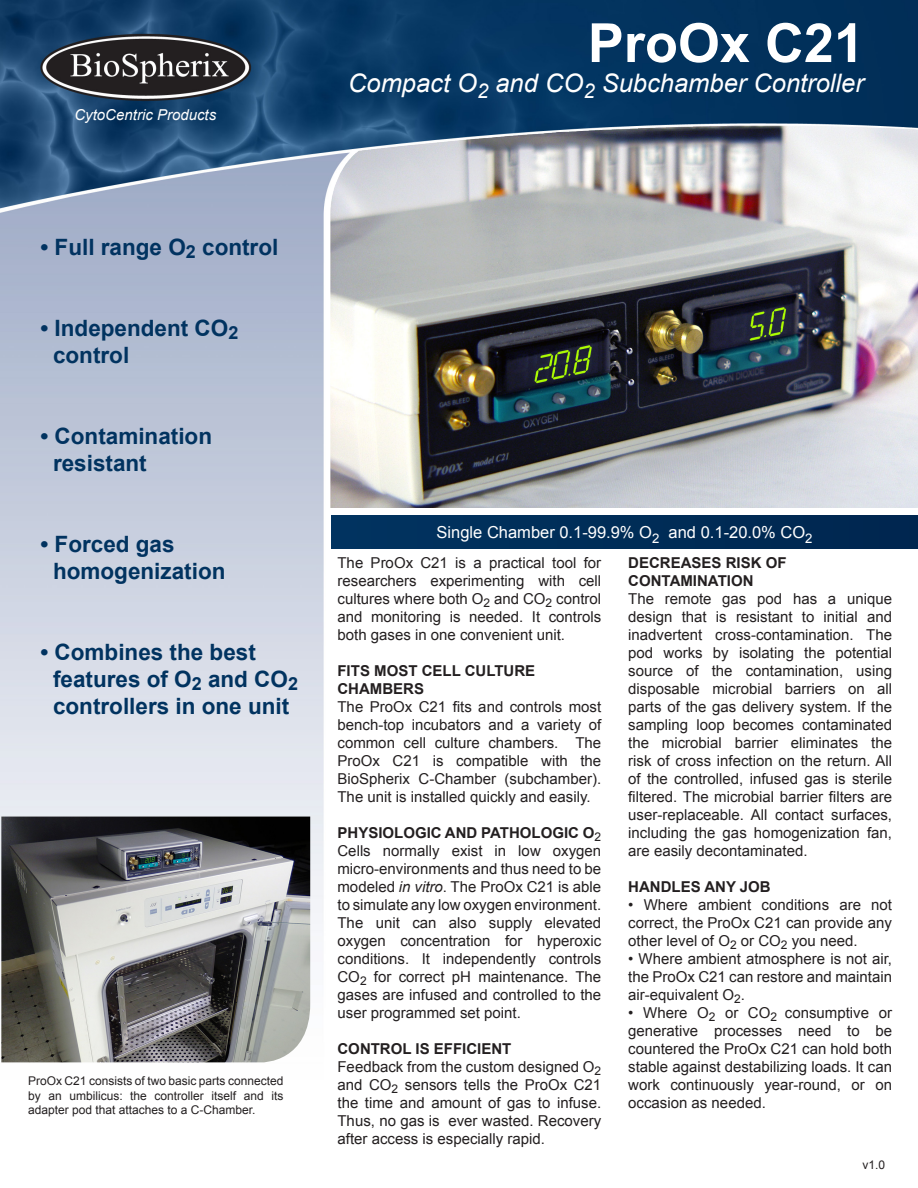
<style>
.page{position:relative;width:918px;height:1188px;background:#fff}
.page>*{position:absolute;margin:0;border:0;box-sizing:border-box;transform-origin:0 0}
.Headline{font:700 54px "Arial";color:#fff}
.Subtitle{font:italic 25.5px "Arial";color:#fff}
.Bullets{font:700 22.5px "Arial";color:#013360}
.Mini_Headings{font:16.5px "Arial";color:#fff}
.t1{font:15px/18px "Arial";color:#231f20;text-align:justify}
.t2{font:700 15px/18px "Arial";color:#231f20}
.t3{font:italic 15px "Arial";color:#fff}
.Captions{font:12px/14.4px "Arial";color:#231f20;text-align:justify}
.s1{font-style:italic}
</style>
<div class="page">
<img style="left:0;top:0;width:918px;height:1063px">
<div style="left:331px;top:516px;width:587px;height:32px;background:#002d57"></div>
<img style="left:1px;top:817px;width:309px;height:245px">
<img style="left:321px;top:124px;width:596px;height:384px">
<p class="t3" style="left:74px;top:105px;width:143px">CytoCentric Products</p>
<p class="Headline" style="left:588px;top:7px;width:278px">ProOx C21</p>
<p class="Subtitle" style="left:348px;top:67px;width:517px">Compact O<sub>2</sub> and CO<sub>2</sub> Subchamber Controller</p>
<p class="Bullets" style="left:40px;top:232px;width:239px">• Full range O<sub>2</sub> control</p>
<p class="Bullets" style="left:40px;top:313px;width:199px">• Independent CO<sub>2</sub></p>
<p class="Bullets" style="left:53px;top:340px;width:78px">control</p>
<p class="Bullets" style="left:40px;top:421px;width:173px">• Contamination</p>
<p class="Bullets" style="left:53px;top:448px;width:95px">resistant</p>
<p class="Bullets" style="left:40px;top:529px;width:136px">• Forced gas</p>
<p class="Bullets" style="left:53px;top:556px;width:174px">homogenization</p>
<p class="Bullets" style="left:40px;top:637px;width:217px">• Combines the best</p>
<p class="Bullets" style="left:53px;top:664px;width:247px">features of O<sub>2</sub> and CO<sub>2</sub></p>
<p class="Bullets" style="left:53px;top:691px;width:238px">controllers in one unit</p>
<p class="Captions" style="left:28px;top:1074px;width:257px">ProOx C21 consists of two basic parts connected by an umbilicus: the controller itself and its adapter pod that attaches to a C-Chamber.</p>
<p class="Mini_Headings" style="left:437px;top:522px;width:378px">Single Chamber 0.1-99.9% O<sub>2</sub> and 0.1-20.0% CO<sub>2</sub></p>
<p class="t1" style="left:338px;top:554px;width:265px">The ProOx C21 is a practical tool for researchers experimenting with cell cultures where both O<sub>2</sub> and CO<sub>2</sub> control and monitoring is needed. It controls both gases in one convenient unit.</p>
<p class="t2" style="left:338px;top:662px;width:199px">FITS MOST CELL CULTURE<br>CHAMBERS</p>
<p class="t1" style="left:338px;top:698px;width:265px">The ProOx C21 fits and controls most bench-top incubators and a variety of common cell culture chambers. The ProOx C21 is compatible with the BioSpherix C-Chamber (subchamber).<br>The unit is installed quickly and easily.</p>
<p class="t2" style="left:338px;top:824px;width:265px">PHYSIOLOGIC AND PATHOLOGIC O<sub>2</sub></p>
<p class="t1" style="left:338px;top:842px;width:265px">Cells normally exist in low oxygen micro-environments and thus need to be modeled <span class="s1">in vitro</span>. The ProOx C21 is able to simulate any low oxygen environment.<br>The unit can also supply elevated oxygen concentration for hyperoxic conditions. It independently controls CO<sub>2</sub> for correct pH maintenance. The gases are infused and controlled to the user programmed set point.</p>
<p class="t2" style="left:338px;top:1040px;width:175px">CONTROL IS EFFICIENT</p>
<p class="t1" style="left:338px;top:1058px;width:265px">Feedback from the custom designed O<sub>2 </sub>and CO<sub>2</sub> sensors tells the ProOx C21 the time and amount of gas to infuse.<br>Thus, no gas is ever wasted. Recovery after access is especially rapid.</p>
<p class="t2" style="left:628px;top:554px;width:160px">DECREASES RISK OF<br>CONTAMINATION</p>
<p class="t1" style="left:628px;top:590px;width:265px">The remote gas pod has a unique design that is resistant to initial and inadvertent cross-contamination. The pod works by isolating the potential source of the contamination, using disposable microbial barriers on all parts of the gas delivery system. If the sampling loop becomes contaminated the microbial barrier eliminates the risk of cross infection on the return. All of the controlled, infused gas is sterile filtered. The microbial barrier filters are user-replaceable. All contact surfaces, including the gas homogenization fan, are easily decontaminated.</p>
<p class="t2" style="left:628px;top:878px;width:144px">HANDLES ANY JOB</p>
<p class="t1" style="left:628px;top:896px;width:265px">• Where ambient conditions are not correct, the ProOx C21 can provide any other level of O<sub>2</sub> or CO<sub>2</sub> you need.</p>
<p class="t1" style="left:628px;top:950px;width:265px">• Where ambient atmosphere is not air, the ProOx C21 can restore and maintain air-equivalent O<sub>2</sub>.</p>
<p class="t1" style="left:628px;top:1004px;width:265px">• Where O<sub>2</sub> or CO<sub>2</sub> consumptive or generative processes need to be countered the ProOx C21 can hold both stable against destabilizing loads. It can work continuously year-round, or on occasion as needed.</p>
<p class="Captions" style="left:863px;top:1157px;width:24px">v1.0</p>
</div>
